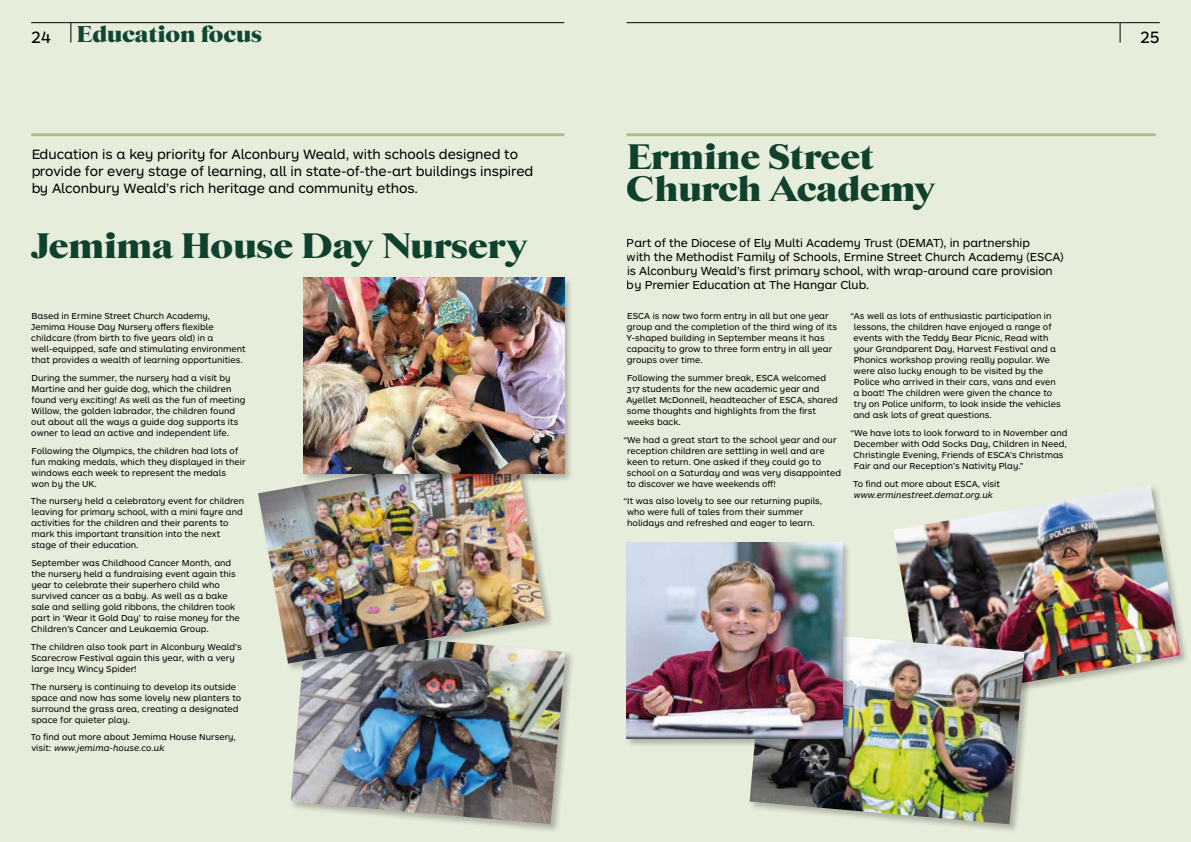
<style>
.page{position:relative;width:1191px;height:842px;background:#e7eddb}
.page>*{position:absolute;margin:0;border:0;box-sizing:border-box;transform-origin:0 0}
.t1{font:900 36px/32px "Starling";color:#114634}
.t2{font:900 23.2px "Starling";color:#114634}
.t3{font:17px "ARS Maquette Pro";color:#000}
.t4{font:14px/16.8px "ARS Maquette Pro";letter-spacing:-.005em;color:#000}
.t5{font:12px/14px "ARS Maquette Pro";letter-spacing:-.005em;color:#000}
.t6{font:9px/11px "ARS Maquette Pro";color:#000}
.t7{font:italic 9px "ARS Maquette Pro";color:#000}
.s1{font-family:"ARS Maquette Pro";font-weight:400;font-size:17px;color:#000}
.s2{font-style:italic}
</style>
<div class="page">
<svg style="left:71px;top:24px;width:1px;height:19px"></svg>
<svg style="left:1120px;top:24px;width:1px;height:19px"></svg>
<hr style="left:31px;top:23px;width:533px;height:1px;background:#000">
<hr style="left:626px;top:23px;width:533px;height:1px;background:#000">
<hr style="left:31px;top:133px;width:533px;height:3px;background:#a9c17e">
<hr style="left:626px;top:133px;width:529px;height:3px;background:#a9c17e">
<div style="left:289px;top:628px;width:286px;height:205px;background:#000;opacity:.25"></div>
<img style="left:291px;top:629px;width:274px;height:195px">
<div style="left:257px;top:447px;width:297px;height:226px;background:#000;opacity:.25"></div>
<img style="left:258px;top:448px;width:287px;height:216px">
<div style="left:302px;top:276px;width:272px;height:207px;background:#000;opacity:.25"></div>
<img style="left:303px;top:278px;width:261px;height:195px">
<img style="left:893px;top:485px;width:287px;height:204px">
<div style="left:748px;top:628px;width:285px;height:205px;background:#000;opacity:.25"></div>
<img style="left:749px;top:629px;width:275px;height:195px">
<div style="left:625px;top:541px;width:226px;height:207px;background:#000;opacity:.25"></div>
<img style="left:626px;top:543px;width:216px;height:195px">
<h2 class="t2" style="left:31px;top:20px;width:232px"><span class="s1">24</span> Education focus</h2>
<h3 class="t3" style="left:1140px;top:26px;width:21px">25</h3>
<h3 class="t4" style="left:31px;top:145px;width:504px">Education is a key priority for Alconbury Weald, with schools designed to provide for every stage of learning, all in state-of-the-art buildings inspired by Alconbury Weald’s rich heritage and community ethos.</h3>
<h1 class="t1" style="left:626px;top:141px;width:311px">Ermine Street<br>Church Academy</h1>
<h1 class="t1" style="left:31px;top:230px;width:498px">Jemima House Day Nursery</h1>
<p class="t5" style="left:626px;top:235px;width:438px">Part of the Diocese of Ely Multi Academy Trust (DEMAT), in partnership<br>with the Methodist Family of Schools, Ermine Street Church Academy (ESCA) is Alconbury Weald’s first primary school, with wrap-around care provision by Premier Education at The Hangar Club.</p>
<p class="t6" style="left:31px;top:310px;width:216px">Based in Ermine Street Church Academy, Jemima House Day Nursery offers flexible childcare (from birth to five years old) in a well-equipped, safe and stimulating environment that provides a wealth of learning opportunities.</p>
<p class="t6" style="left:31px;top:372px;width:216px">During the summer, the nursery had a visit by Martine and her guide dog, which the children found very exciting! As well as the fun of meeting Willow, the golden labrador, the children found out about all the ways a guide dog supports its owner to lead an active and independent life.</p>
<p class="t6" style="left:32px;top:444px;width:215px">Following the Olympics, the children had lots of fun making medals, which they displayed in their windows each week to represent the medals won by the UK.</p>
<p class="t6" style="left:31px;top:495px;width:215px">The nursery held a celebratory event for children leaving for primary school, with a mini fayre and activities for the children and their parents to mark this important transition into the next stage of their education.</p>
<p class="t6" style="left:31px;top:557px;width:210px">September was Childhood Cancer Month, and the nursery held a fundraising event again this year to celebrate their superhero child who survived cancer as a baby. As well as a bake sale and selling gold ribbons, the children took part in ‘Wear it Gold Day’ to raise money for the Children’s Cancer and Leukaemia Group.</p>
<p class="t6" style="left:31px;top:641px;width:212px">The children also took part in Alconbury Weald’s<br>Scarecrow Festival again this year, with a very large Incy Wincy Spider!</p>
<p class="t6" style="left:31px;top:680px;width:212px">The nursery is continuing to develop its outside space and now has some lovely new planters to surround the grass area, creating a designated space for quieter play.</p>
<p class="t6" style="left:31px;top:731px;width:207px">To find out more about Jemima House Nursery, visit: <span class="s2">www.jemima-house.co.uk</span></p>
<p class="t6" style="left:626px;top:310px;width:212px">ESCA is now two form entry in all but one year group and the completion of the third wing of its Y-shaped building in September means it has capacity to grow to three form entry in all year groups over time.</p>
<p class="t6" style="left:626px;top:372px;width:213px">Following the summer break, ESCA welcomed 317 students for the new academic year and Ayellet McDonnell, headteacher of ESCA, shared some thoughts and highlights from the first weeks back.</p>
<p class="t6" style="left:627px;top:433px;width:216px;text-indent:-3px">“We had a great start to the school year and our reception children are settling in well and are keen to return. One asked if they could go to school on a Saturday and was very disappointed to discover we have weekends off!</p>
<p class="t6" style="left:627px;top:495px;width:197px;text-indent:-4px">“It was also lovely to see our returning pupils, who were full of tales from their summer holidays and refreshed and eager to learn.</p>
<p class="t6" style="left:853px;top:310px;width:209px;text-indent:-3px">“As well as lots of enthusiastic participation in lessons, the children have enjoyed a range of events with the Teddy Bear Picnic, Read with your Grandparent Day, Harvest Festival and a Phonics workshop proving really popular. We were also lucky enough to be visited by the Police who arrived in their cars, vans and even a boat! The children were given the chance to try on Police uniform, to look inside the vehicles and ask lots of great questions.</p>
<p class="t6" style="left:853px;top:427px;width:215px;text-indent:-3px">“We have lots to look forward to in November and December with Odd Socks Day, Children in Need, Christingle Evening, Friends of ESCA’s Christmas Fair and our Reception’s Nativity Play.”</p>
<p class="t6" style="left:853px;top:477px;width:148px">To find out more about ESCA, visit</p>
<p class="t7" style="left:853px;top:488px;width:141px">www.erminestreet.demat.org.uk</p>
</div>
